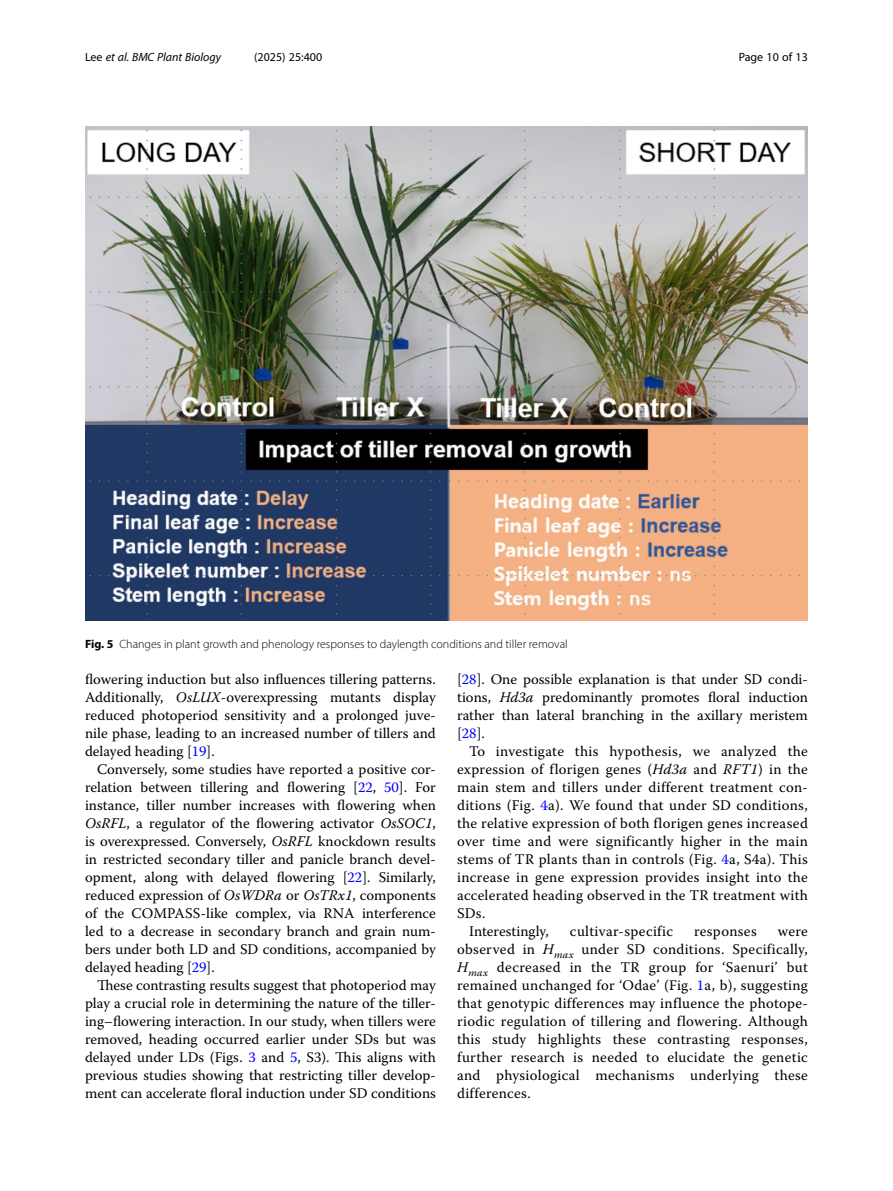
<style>
.page{position:relative;width:893px;height:1191px;background:#fff}
.page>*{position:absolute;margin:0;border:0;box-sizing:border-box;transform-origin:0 0}
.Body_Text_Indent{font:14.7px/18px "Warnock Pro";color:#000;text-align:justify}
.Body_Text_Indent-2{font:14.7px "Warnock Pro";letter-spacing:.02em;color:#000}
.Body_Text_Indent-3{font:14.7px "Warnock Pro";letter-spacing:.025em;color:#000}
.Figure_Caption{font:300 12px "Myriad Pro";color:#000}
.t1{font:italic 12px "Myriad Pro";color:#000}
.t2{font:12px "Myriad Pro";color:#000}
.s1{font-style:normal}
.s2{font-weight:700}
.s3{font-style:italic}
.s4{color:#00f}
</style>
<div class="page">
<img style="left:85px;top:126px;width:723px;height:495px">
<p class="t1" style="left:85px;top:50px;width:138px"><span class="s1">Lee</span> et al. BMC Plant Biology</p>
<p class="t2" style="left:254px;top:50px;width:70px">(2025) 25:400</p>
<p class="t2" style="left:739px;top:50px;width:71px">Page 10 of 13</p>
<p class="Figure_Caption" style="left:85px;top:636px;width:484px"><span class="s2">Fig. 5</span> Changes in plant growth and phenology responses to daylength conditions and tiller removal</p>
<p class="Body_Text_Indent" style="left:85px;top:670px;width:352px">flowering induction but also influences tillering patterns.<br>Additionally, <span class="s3">OsLUX</span>-overexpressing mutants display reduced photoperiod sensitivity and a prolonged juve&shy;nile phase, leading to an increased number of tillers and delayed heading [<span class="s4">19</span>].</p>
<p class="Body_Text_Indent" style="left:85px;top:760px;width:352px;text-indent:12px">Conversely, some studies have reported a positive cor&shy;relation between tillering and flowering [<span class="s4">22</span>, <span class="s4">50</span>]. For instance, tiller number increases with flowering when <span class="s3">OsRFL</span>, a regulator of the flowering activator <span class="s3">OsSOC1</span>, is overexpressed. Conversely, <span class="s3">OsRFL</span> knockdown results in restricted secondary tiller and panicle branch devel&shy;opment, along with delayed flowering [<span class="s4">22</span>]. Similarly, reduced expression of <span class="s3">OsWDRa</span> or <span class="s3">OsTRx1</span>, components of the COMPASS-like complex, via RNA interference led to a decrease in secondary branch and grain num&shy;bers under both LD and SD conditions, accompanied by delayed heading [<span class="s4">29</span>].</p>
<p class="Body_Text_Indent" style="left:85px;top:976px;width:352px;text-indent:12px">These contrasting results suggest that photoperiod may play a crucial role in determining the nature of the tiller&shy;ing–flowering interaction. In our study, when tillers were removed, heading occurred earlier under SDs but was delayed under LDs (Figs. <span class="s4">3</span> and <span class="s4">5</span>, S3). This aligns with previous studies showing that restricting tiller develop&shy;ment can accelerate floral induction under SD conditions</p>
<p class="Body_Text_Indent" style="left:457px;top:670px;width:352px">[<span class="s4">28</span>]. One possible explanation is that under SD condi&shy;tions, <span class="s3">Hd3a</span> predominantly promotes floral induction rather than lateral branching in the axillary meristem [<span class="s4">28</span>].</p>
<p class="Body_Text_Indent" style="left:457px;top:742px;width:352px;text-indent:12px">To investigate this hypothesis, we analyzed the expression of florigen genes (<span class="s3">Hd3a</span> and <span class="s3">RFT1</span>) in the main stem and tillers under different treatment con&shy;ditions (Fig. <span class="s4">4</span>a). We found that under SD conditions, the relative expression of both florigen genes increased over time and were significantly higher in the main stems of TR plants than in controls (Fig. <span class="s4">4</span>a, S4a). This increase in gene expression provides insight into the accelerated heading observed in the TR treatment with SDs.</p>
<p class="Body_Text_Indent" style="left:469px;top:922px;width:81px">Interestingly,</p>
<p class="Body_Text_Indent-2" style="left:570px;top:922px;width:105px">cultivar-specific</p>
<p class="Body_Text_Indent-3" style="left:694px;top:922px;width:64px">responses</p>
<p class="Body_Text_Indent" style="left:457px;top:922px;width:352px;text-indent:321px">were observed in <span class="s3">H</span><sub>max</sub> under SD conditions. Specifically, <span class="s3">H</span><sub>max</sub> decreased in the TR group for ‘Saenuri’ but remained unchanged for ‘Odae’ (Fig. <span class="s4">1</span>a, b), suggesting that genotypic differences may influence the photope&shy;riodic regulation of tillering and flowering. Although this study highlights these contrasting responses, further research is needed to elucidate the genetic and physiological mechanisms underlying these differences.</p>
</div>
